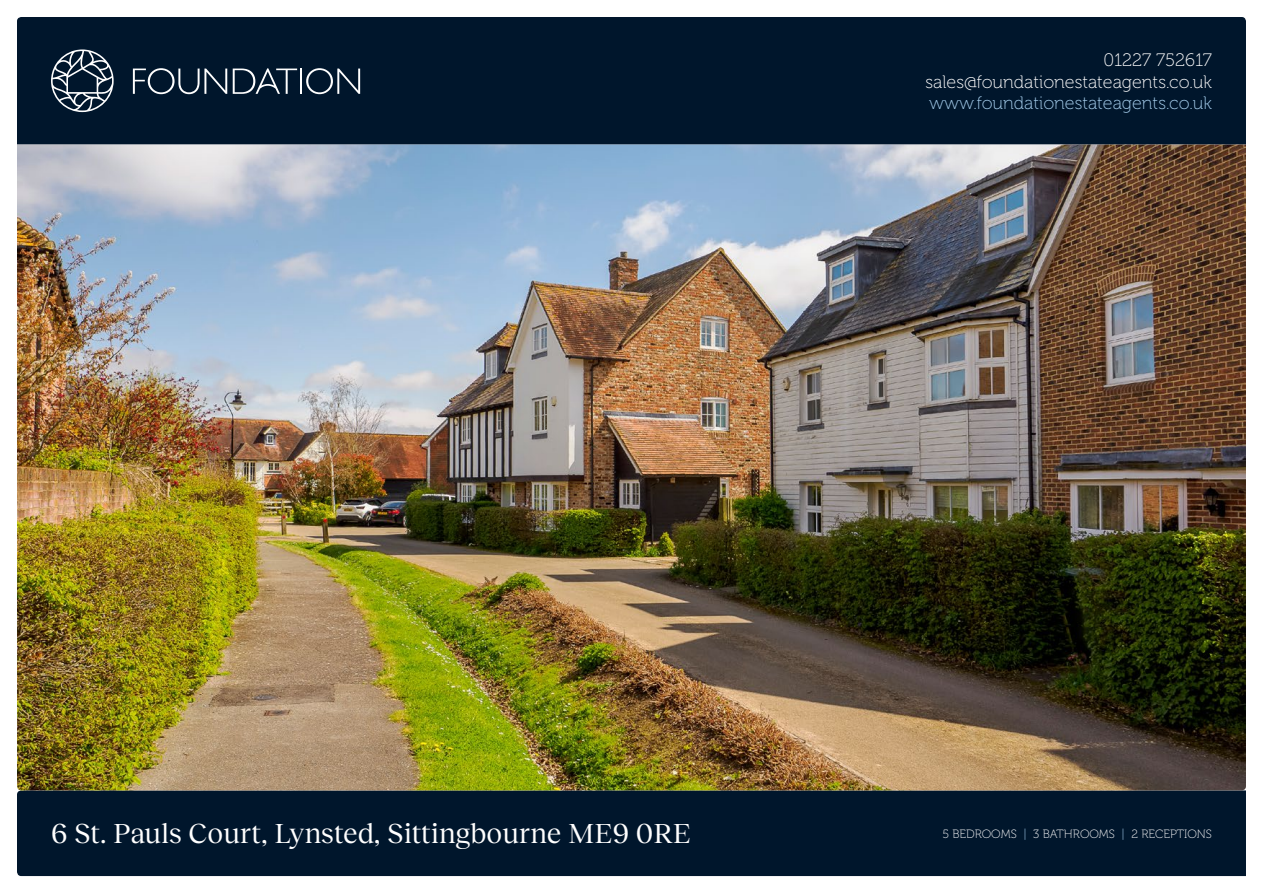
<style>
.page{position:relative;width:1263px;height:893px;background:#fff}
.page>*{position:absolute;margin:0;border:0;box-sizing:border-box;transform-origin:0 0}
.t1{font:28.5px "Reckless Neue";color:#fff}
.t2{font:18px/21.6px "Museo 100";color:#fff;text-align:right}
.t3{font:18px "Museo 100";color:#a7cfee}
.t4{font:12px "Museo 100";color:#fff}
.s1{color:#a7cfee}
</style>
<div class="page">
<div style="left:17px;top:790px;width:1229px;height:86px;background:#00162c"></div>
<div style="left:17px;top:17px;width:1229px;height:128px;background:#00162c"></div>
<hr style="left:300px;top:69px;width:2px;height:25px;background:#fff">
<svg style="left:233px;top:68px;width:64px;height:26px;background:#354658"></svg>
<svg style="left:133px;top:68px;width:94px;height:26px;background:#334556"></svg>
<svg style="left:306px;top:68px;width:54px;height:26px"></svg>
<svg style="left:51px;top:49px;width:63px;height:63px;background:#3e4f5f"></svg>
<img style="left:17px;top:145px;width:1229px;height:645px">
<p class="t2" style="left:925px;top:50px;width:288px">01227 752617 sales@foundationestateagents.co.uk</p>
<p class="t3" style="left:929px;top:94px;width:284px">www.foundationestateagents.co.uk</p>
<h1 class="t1" style="left:51px;top:813px;width:642px">6 St. Pauls Court, Lynsted, Sittingbourne ME9 0RE</h1>
<p class="t4" style="left:942px;top:827px;width:271px">5 BEDROOMS <span class="s1">|</span> 3 BATHROOMS <span class="s1">|</span> 2 RECEPTIONS</p>
</div>
